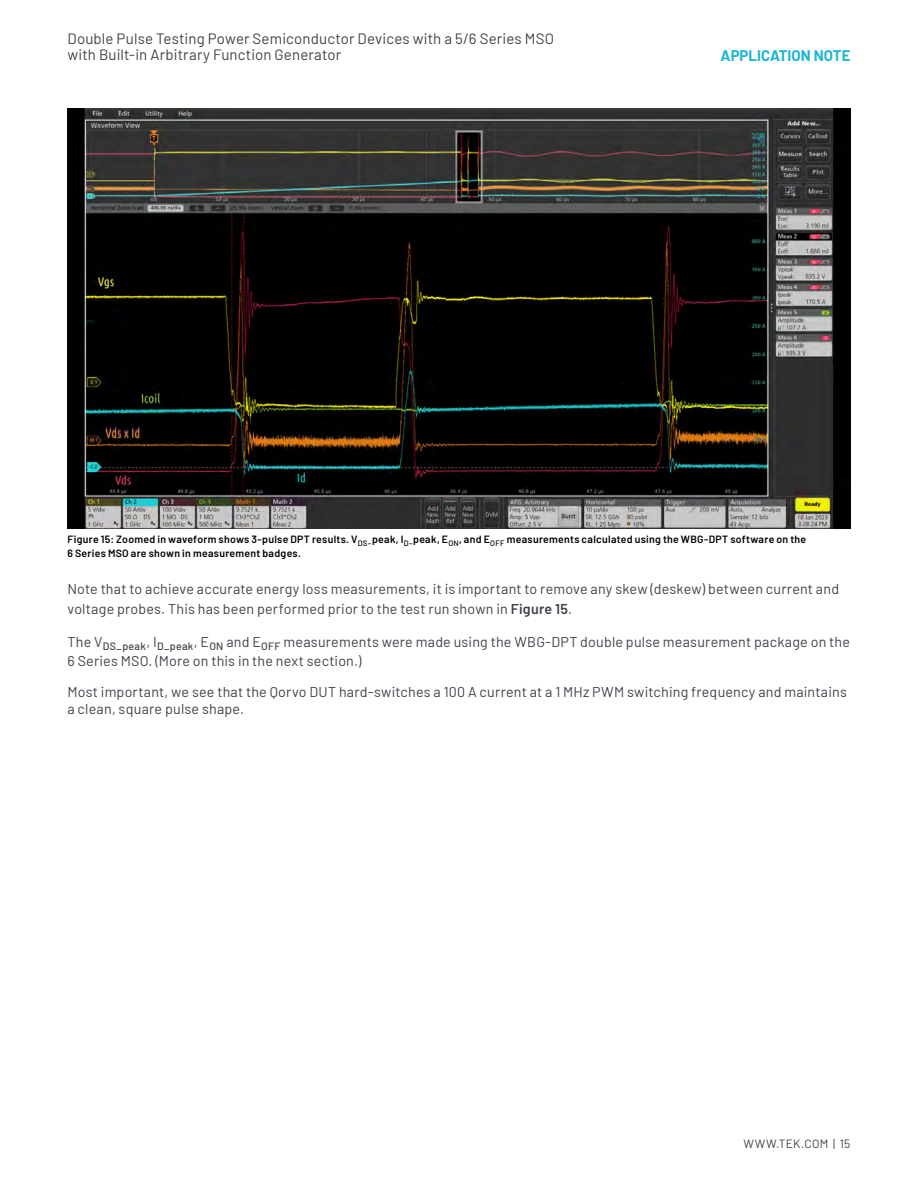
<style>
.page{position:relative;width:918px;height:1188px;background:#fff}
.page>*{position:absolute;margin:0;border:0;box-sizing:border-box;transform-origin:0 0}
.t1{font:15px/16.5px "Barlow";letter-spacing:.01em;color:#3e434a}
.t2{font:700 15px "Barlow";color:#1cb5d8}
.t3{font:14.25px/19.5px "Barlow";letter-spacing:.015em;color:#3e434a}
.t4{font:12px "Barlow";letter-spacing:.025em;color:#3e434a}
.t5{font:600 10.5px/13.5px "Barlow";letter-spacing:.03em;color:#000}
.s1{font-weight:600}
</style>
<div class="page">
<img style="left:68px;top:108px;width:782px;height:420px">
<p class="t1" style="left:68px;top:29px;width:488px">Double Pulse Testing Power Semiconductor Devices with a 5/6 Series MSO with Built-in Arbitrary Function Generator</p>
<p class="t2" style="left:721px;top:44px;width:131px">APPLICATION NOTE</p>
<p class="t5" style="left:68px;top:532px;width:740px">Figure 15: Zoomed in waveform shows 3-pulse DPT results. V<sub>DS–</sub>peak, I<sub>D–</sub>peak, E<sub>ON</sub>, and E<sub>OFF</sub> measurements calculated using the WBG-DPT software on the<br>6 Series MSO are shown in measurement badges.</p>
<p class="t3" style="left:68px;top:578px;width:773px">Note that to achieve accurate energy loss measurements, it is important to remove any skew (deskew) between current and voltage probes. This has been performed prior to the test run shown in <span class="s1">Figure 15</span>.</p>
<p class="t3" style="left:68px;top:631px;width:784px">The V<sub>DS_peak</sub>, I<sub>D_peak</sub>, E<sub>ON</sub> and E<sub>OFF</sub> measurements were made using the WBG-DPT double pulse measurement package on the<br>6 Series MSO. (More on this in the next section.)</p>
<p class="t3" style="left:68px;top:682px;width:781px;line-height:17.1px">Most important, we see that the Qorvo DUT hard-switches a 100 A current at a 1 MHz PWM switching frequency and maintains a clean, square pulse shape.</p>
<p class="t4" style="left:743px;top:1135px;width:109px">WWW.TEK.COM | 15</p>
</div>
